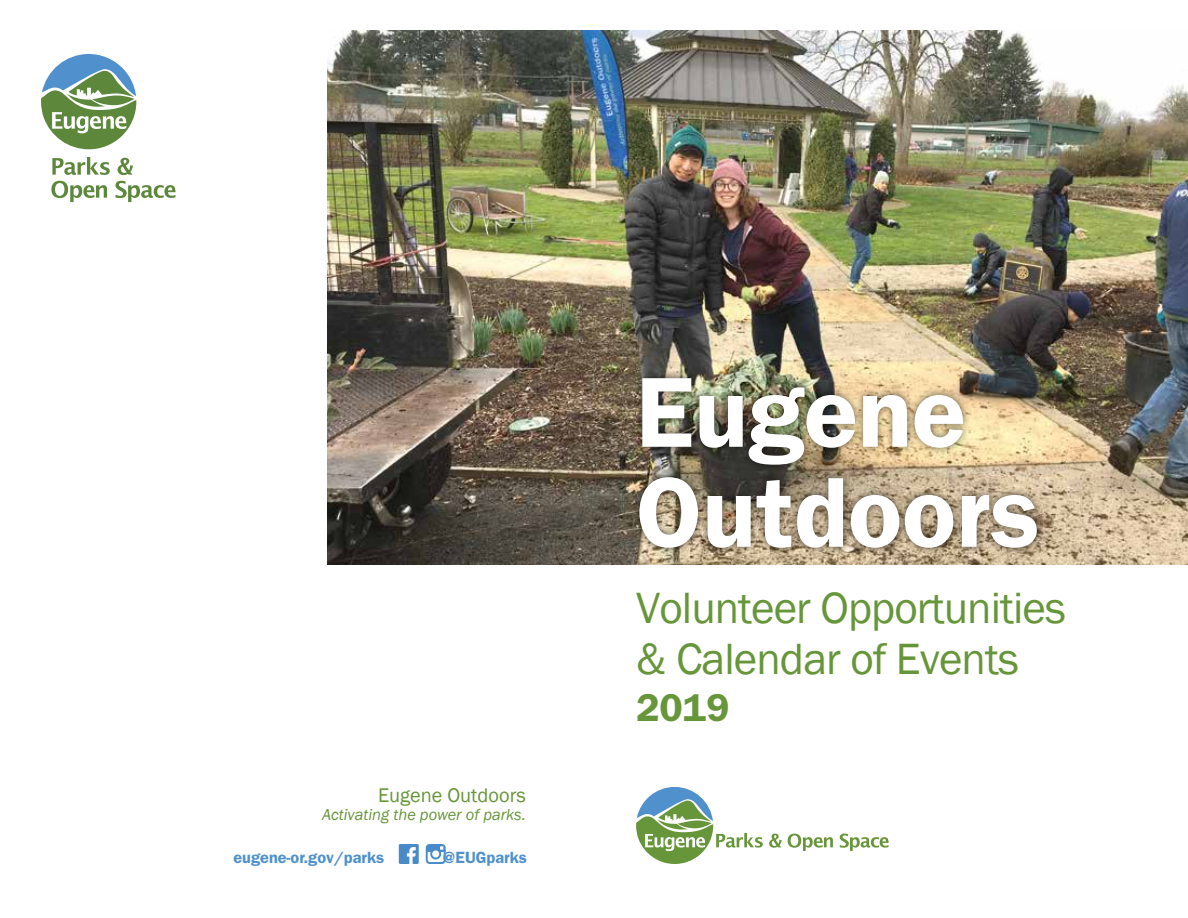
<style>
.page{position:relative;width:1188px;height:918px;background:#fff}
.page>*{position:absolute;margin:0;border:0;box-sizing:border-box;transform-origin:0 0}
.t1{font:600 100.05px/100.1px "Franklin Gothic";color:#fff}
.t2{font:45px/51px "Franklin Gothic";letter-spacing:-.02em;color:#67963a}
.t3{font:600 39px "Franklin Gothic";color:#67963a}
.t4{font:20.4px "Franklin Gothic";color:#67963a}
.t5{font:600 16.35px "Franklin Gothic";color:#5091cd}
.t6{font:italic 16.35px "Franklin Gothic";color:#67963a}
</style>
<div class="page">
<img style="left:327px;top:30px;width:861px;height:535px">
<div style="left:631px;top:370px;width:414px;height:186px;background:#000;opacity:.6"></div>
<svg style="left:769px;top:834px;width:13px;height:14px"></svg>
<svg style="left:788px;top:834px;width:45px;height:17px"></svg>
<svg style="left:840px;top:834px;width:49px;height:17px"></svg>
<svg style="left:636px;top:787px;width:127px;height:77px"></svg>
<svg style="left:399px;top:844px;width:20px;height:20px"></svg>
<svg style="left:426px;top:844px;width:20px;height:20px"></svg>
<svg style="left:52px;top:157px;width:58px;height:18px"></svg>
<svg style="left:118px;top:158px;width:15px;height:17px"></svg>
<svg style="left:51px;top:181px;width:56px;height:21px"></svg>
<svg style="left:115px;top:181px;width:61px;height:21px"></svg>
<svg style="left:41px;top:54px;width:95px;height:95px"></svg>
<p class="t4" style="left:378px;top:782px;width:149px">Eugene Outdoors</p>
<p class="t6" style="left:322px;top:804px;width:205px">Activating the power of parks.</p>
<p class="t5" style="left:233px;top:848px;width:152px">eugene-or.gov/parks</p>
<p class="t5" style="left:442px;top:848px;width:86px">@EUGparks</p>
<h1 class="t1" style="left:636px;top:360px;width:405px">Eugene<br>Outdoors</h1>
<p class="t2" style="left:636px;top:584px;width:431px">Volunteer Opportunities &amp; Calendar of Events</p>
<p class="t3" style="left:636px;top:685px;width:95px">2019</p>
</div>
